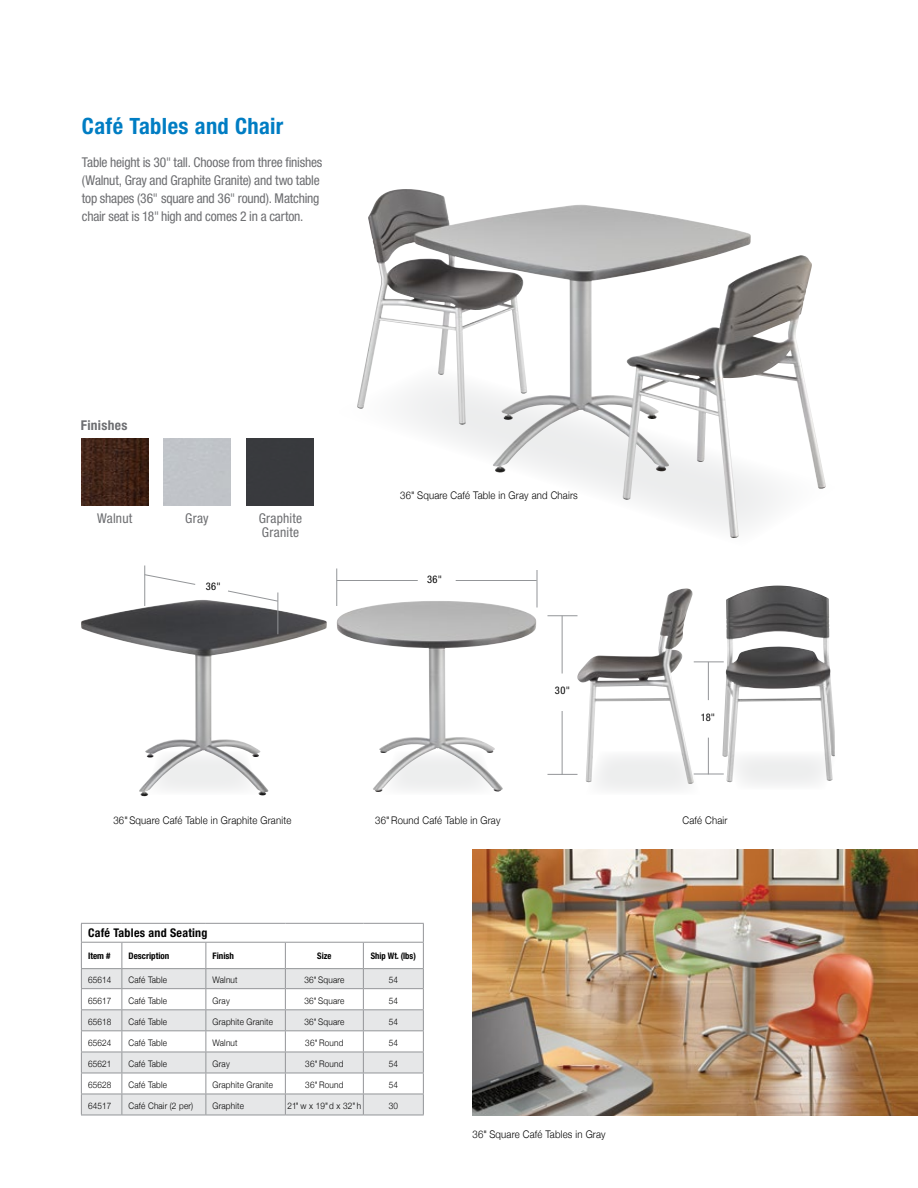
<style>
.page{position:relative;width:918px;height:1188px;background:#fff}
.page>*{position:absolute;margin:0;border:0;box-sizing:border-box;transform-origin:0 0}
.t1{font:700 condensed 22.5px "Helvetica Neue";letter-spacing:.015em;color:#007dc3}
.t2{font:condensed 13.5px/18px "Helvetica Neue";letter-spacing:-.015em;color:#6d6e71}
.t3{font:condensed 13.5px/13.5px "Helvetica Neue";letter-spacing:.015em;color:#6d6e71}
.t4{font:700 condensed 13.5px "Helvetica Neue";letter-spacing:.02em;color:#6d6e71}
.t5{font:700 condensed 12px "Helvetica Neue";letter-spacing:.02em;color:#000}
.t6{font:300 10.5px "Helvetica Neue";letter-spacing:.02em;color:#000;scale:.91 1}
.t7{font:condensed 10.5px "Helvetica Neue";letter-spacing:.04em;color:#000}
.t8{font:300 9px "Helvetica Neue";letter-spacing:.02em;color:#000;scale:.91 1}
.t9{font:700 condensed 9px "Helvetica Neue";color:#000}
.t10{font:700 condensed 9px "Helvetica Neue";color:#000;scale:.95 1}
.s1{font-family:"Helvetica Neue LT Std"}
</style>
<div class="page">
<img style="left:472px;top:849px;width:446px;height:267px">
<hr style="left:81px;top:1115px;width:41px;height:1px;background:#939598">
<hr style="left:122px;top:1115px;width:84px;height:1px;background:#939598">
<hr style="left:206px;top:1115px;width:79px;height:1px;background:#939598">
<hr style="left:285px;top:1115px;width:78px;height:1px;background:#939598">
<hr style="left:363px;top:1115px;width:61px;height:1px;background:#939598">
<hr style="left:81px;top:923px;width:41px;height:1px;background:#939598">
<hr style="left:122px;top:923px;width:84px;height:1px;background:#939598">
<hr style="left:206px;top:923px;width:79px;height:1px;background:#939598">
<hr style="left:285px;top:923px;width:78px;height:1px;background:#939598">
<hr style="left:363px;top:923px;width:61px;height:1px;background:#939598">
<svg style="left:81px;top:924px;width:343px;height:191px"></svg>
<hr style="left:81px;top:942px;width:41px;height:1px;background:#939598">
<hr style="left:122px;top:942px;width:84px;height:1px;background:#939598">
<hr style="left:206px;top:942px;width:79px;height:1px;background:#939598">
<hr style="left:285px;top:942px;width:78px;height:1px;background:#939598">
<hr style="left:363px;top:942px;width:61px;height:1px;background:#939598">
<img style="left:81px;top:438px;width:67px;height:68px">
<div style="left:246px;top:438px;width:68px;height:68px;background:#38393c"></div>
<svg style="left:732px;top:364px;width:94px;height:174px"></svg>
<img style="left:357px;top:191px;width:375px;height:347px">
<img style="left:81px;top:600px;width:246px;height:196px">
<svg style="left:145px;top:751px;width:115px;height:44px"></svg>
<img style="left:337px;top:601px;width:199px;height:191px">
<svg style="left:381px;top:751px;width:115px;height:41px"></svg>
<img style="left:577px;top:588px;width:117px;height:163px">
<svg style="left:585px;top:751px;width:116px;height:39px"></svg>
<img style="left:722px;top:586px;width:113px;height:188px">
<svg style="left:724px;top:751px;width:111px;height:34px"></svg>
<hr style="left:336px;top:568px;width:1px;height:38px;background:#939598">
<hr style="left:337px;top:580px;width:81px;height:1px;background:#939598">
<hr style="left:456px;top:580px;width:81px;height:1px;background:#939598">
<hr style="left:537px;top:570px;width:1px;height:38px;background:#939598">
<hr style="left:562px;top:616px;width:1px;height:58px;background:#939598">
<hr style="left:562px;top:711px;width:1px;height:64px;background:#939598">
<hr style="left:548px;top:615px;width:30px;height:1px;background:#939598">
<hr style="left:548px;top:774px;width:30px;height:1px;background:#939598">
<hr style="left:278px;top:593px;width:1px;height:41px;background:#939598">
<hr style="left:144px;top:566px;width:1px;height:40px;background:#939598">
<svg style="left:144px;top:574px;width:52px;height:11px"></svg>
<svg style="left:227px;top:590px;width:52px;height:12px"></svg>
<hr style="left:708px;top:662px;width:1px;height:38px;background:#939598">
<hr style="left:708px;top:738px;width:1px;height:36px;background:#939598">
<hr style="left:694px;top:662px;width:30px;height:1px;background:#939598">
<hr style="left:694px;top:774px;width:30px;height:1px;background:#939598">
<h1 class="t1" style="left:82px;top:113px;width:203px">Café Tables and Chair</h1>
<h2 class="t2" style="left:82px;top:154px;width:242px">Table height is 30<span class="s1">"</span> tall. Choose from three finishes (Walnut, Gray and Graphite Granite) and two table top shapes (36<span class="s1">"</span> square and 36<span class="s1">"</span> round). Matching chair seat is 18<span class="s1">"</span> high and comes 2 in a carton.</h2>
<h2 class="t4" style="left:81px;top:417px;width:48px">Finishes</h2>
<h2 class="t2" style="left:97px;top:509px;width:37px">Walnut</h2>
<h2 class="t2" style="left:185px;top:509px;width:25px">Gray</h2>
<h2 class="t3" style="left:259px;top:512px;width:45px">Graphite<br>Granite</h2>
<p class="t7" style="left:206px;top:580px;width:16px">36<span class="s1">"</span></p>
<p class="t6" style="left:400px;top:487px;width:197px">36" Square Café Table in Gray and Chairs</p>
<p class="t7" style="left:427px;top:574px;width:16px">36<span class="s1">"</span></p>
<p class="t7" style="left:555px;top:685px;width:17px">30<span class="s1">"</span></p>
<p class="t7" style="left:701px;top:711px;width:16px">18<span class="s1">"</span></p>
<p class="t6" style="left:113px;top:812px;width:197px">36"Square Café Table in Graphite Granite</p>
<p class="t6" style="left:375px;top:812px;width:139px">36"Round Café Table in Gray</p>
<p class="t6" style="left:682px;top:812px;width:51px">Café Chair</p>
<h3 class="t5" style="left:88px;top:926px;width:121px">Café Tables and Seating</h3>
<p class="t9" style="left:88px;top:950px;width:24px">Item #</p>
<p class="t9" style="left:129px;top:950px;width:42px">Description</p>
<p class="t9" style="left:213px;top:950px;width:23px">Finish</p>
<p class="t10" style="left:317px;top:950px;width:16px">Size</p>
<p class="t10" style="left:371px;top:950px;width:49px">Ship Wt. (lbs)</p>
<p class="t8" style="left:88px;top:973px;width:27px">65614</p>
<p class="t8" style="left:129px;top:973px;width:44px">Café Table</p>
<p class="t8" style="left:213px;top:973px;width:29px">Walnut</p>
<p class="t8" style="left:304px;top:973px;width:45px">36" Square</p>
<p class="t8" style="left:389px;top:973px;width:12px">54</p>
<p class="t8" style="left:88px;top:993px;width:27px">65617</p>
<p class="t8" style="left:129px;top:993px;width:44px">Café Table</p>
<p class="t8" style="left:213px;top:993px;width:20px">Gray</p>
<p class="t8" style="left:304px;top:993px;width:45px">36" Square</p>
<p class="t8" style="left:389px;top:993px;width:12px">54</p>
<p class="t8" style="left:88px;top:1014px;width:27px">65618</p>
<p class="t8" style="left:129px;top:1014px;width:44px">Café Table</p>
<p class="t8" style="left:213px;top:1014px;width:68px">Graphite Granite</p>
<p class="t8" style="left:304px;top:1014px;width:45px">36" Square</p>
<p class="t8" style="left:389px;top:1014px;width:12px">54</p>
<p class="t8" style="left:88px;top:1035px;width:27px">65624</p>
<p class="t8" style="left:129px;top:1035px;width:44px">Café Table</p>
<p class="t8" style="left:213px;top:1035px;width:29px">Walnut</p>
<p class="t8" style="left:305px;top:1035px;width:43px">36" Round</p>
<p class="t8" style="left:389px;top:1035px;width:12px">54</p>
<p class="t8" style="left:88px;top:1056px;width:27px">65621</p>
<p class="t8" style="left:129px;top:1056px;width:44px">Café Table</p>
<p class="t8" style="left:213px;top:1056px;width:20px">Gray</p>
<p class="t8" style="left:305px;top:1056px;width:43px">36" Round</p>
<p class="t8" style="left:389px;top:1056px;width:12px">54</p>
<p class="t8" style="left:88px;top:1077px;width:27px">65628</p>
<p class="t8" style="left:129px;top:1077px;width:44px">Café Table</p>
<p class="t8" style="left:213px;top:1077px;width:68px">Graphite Granite</p>
<p class="t8" style="left:305px;top:1077px;width:43px">36" Round</p>
<p class="t8" style="left:389px;top:1077px;width:12px">54</p>
<p class="t8" style="left:88px;top:1098px;width:27px">64517</p>
<p class="t8" style="left:129px;top:1098px;width:72px">Café Chair (2 per)</p>
<p class="t8" style="left:213px;top:1098px;width:36px">Graphite</p>
<p class="t8" style="left:287px;top:1098px;width:83px">21" w x 19" d x 32" h</p>
<p class="t8" style="left:389px;top:1098px;width:12px">30</p>
<p class="t6" style="left:473px;top:1125px;width:148px">36" Square Café Tables in Gray</p>
</div>
